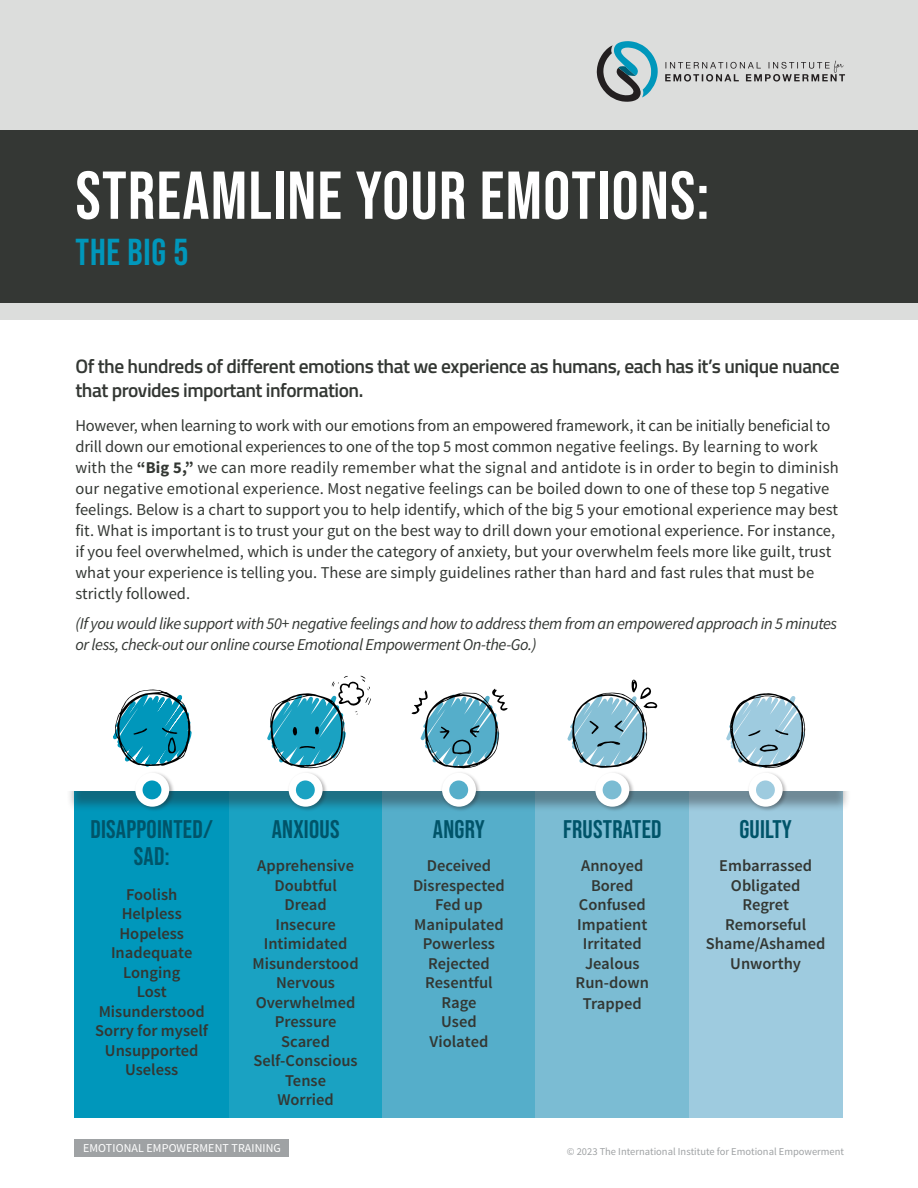
<style>
.page{position:relative;width:918px;height:1188px;background:#fff}
.page>*{position:absolute;margin:0;border:0;box-sizing:border-box;transform-origin:0 0}
._74_Content_gray_Bebas_Neue{font:67.5px "Bebas Neue";letter-spacing:.02em;color:#fff}
._74_Content_gray_Bebas_Neue-2{font:37.5px "Bebas Neue";letter-spacing:.02em;color:#0097bb}
.body_copy{font:25.5px/27px "Bebas Neue";letter-spacing:.01em;color:#005469;text-align:center}
._11_Subheader_gray_Titillium_Web{font:600 19.5px/24px "Titillium Web";letter-spacing:-.025em;color:#333733}
.body_copy-2{font:16.5px/21px "Source Sans Pro";color:#333733}
.body_copy-3{font:600 16.5px "Source Sans Pro";color:#333733}
.body_copy-4{font:italic 16.5px/21px "Source Sans Pro";letter-spacing:-.025em;color:#333733}
._8_10_Content_gray_Source_Sans_Pro{font:12px "Source Sans Pro";letter-spacing:.01em;color:#fff}
.body_copy-5{font:10.5px "Source Sans Pro";color:#9fa2a4}
.s1{font-weight:700}
</style>
<div class="page">
<div style="left:0;top:0;width:918px;height:320px;background:#dcdddc"></div>
<svg style="left:665px;top:61px;width:180px;height:21px"></svg>
<svg style="left:597px;top:41px;width:61px;height:61px"></svg>
<div style="left:0;top:130px;width:918px;height:173px;background:#333733"></div>
<div style="left:75px;top:1139px;width:214px;height:17px;background:#9fa2a4"></div>
<div style="left:75px;top:790px;width:154px;height:328px;background:#0097bb"></div>
<div style="left:229px;top:790px;width:153px;height:328px;background:#1aa2c2"></div>
<div style="left:382px;top:790px;width:154px;height:327px;background:#55aeca"></div>
<div style="left:536px;top:790px;width:153px;height:327px;background:#7bbcd3"></div>
<div style="left:689px;top:790px;width:153px;height:327px;background:#9ecbdf"></div>
<div style="left:66px;top:746px;width:785px;height:66px;background:#231f20;opacity:.38"></div>
<div style="left:75px;top:741px;width:767px;height:49px;background:#fff"></div>
<div style="left:49px;top:741px;width:34px;height:49px;background:#fff"></div>
<div style="left:835px;top:741px;width:34px;height:49px;background:#fff"></div>
<div style="left:134px;top:771px;width:41px;height:41px;background:#231f20;opacity:.35"></div>
<div style="left:135px;top:773px;width:34px;height:34px;background:#fff;border-radius:50%"></div>
<div style="left:287px;top:771px;width:41px;height:41px;background:#231f20;opacity:.35"></div>
<div style="left:289px;top:773px;width:34px;height:34px;background:#fff;border-radius:50%"></div>
<div style="left:441px;top:771px;width:41px;height:41px;background:#231f20;opacity:.35"></div>
<div style="left:442px;top:773px;width:34px;height:34px;background:#fff;border-radius:50%"></div>
<div style="left:594px;top:771px;width:41px;height:41px;background:#231f20;opacity:.35"></div>
<div style="left:595px;top:773px;width:34px;height:34px;background:#fff;border-radius:50%"></div>
<div style="left:747px;top:771px;width:41px;height:41px;background:#231f20;opacity:.35"></div>
<div style="left:749px;top:773px;width:34px;height:34px;background:#fff;border-radius:50%"></div>
<div style="left:143px;top:780px;width:18px;height:19px;background:#0097bb;border-radius:50%"></div>
<div style="left:296px;top:780px;width:19px;height:19px;background:#1aa2c2;border-radius:50%"></div>
<div style="left:449px;top:780px;width:19px;height:19px;background:#55aeca;border-radius:50%"></div>
<div style="left:603px;top:780px;width:19px;height:19px;background:#7bbcd3;border-radius:50%"></div>
<div style="left:756px;top:780px;width:19px;height:19px;background:#9ecbdf;border-radius:50%"></div>
<svg style="left:113px;top:689px;width:79px;height:78px"></svg>
<svg style="left:267px;top:676px;width:104px;height:92px"></svg>
<svg style="left:411px;top:688px;width:97px;height:80px"></svg>
<svg style="left:567px;top:679px;width:90px;height:89px"></svg>
<svg style="left:726px;top:693px;width:79px;height:75px"></svg>
<p class="_74_Content_gray_Bebas_Neue" style="left:76px;top:157px;width:635px">STREAMLINE YOUR EMOTIONS:</p>
<p class="_74_Content_gray_Bebas_Neue-2" style="left:76px;top:230px;width:115px">THE BIG 5</p>
<p class="_11_Subheader_gray_Titillium_Web" style="left:75px;top:353px;width:766px">Of the hundreds of different emotions that we experience as humans, each has it’s unique nuance that provides important information.</p>
<p class="body_copy-2" style="left:75px;top:416px;width:765px">However, when learning to work with our emotions from an empowered framework, it can be initially beneficial to drill down our emotional experiences to one of the top 5 most common negative feelings. By learning to work with the <span class="s1">“Big 5,”</span> we can more readily remember what the signal and antidote is in order to begin to diminish our negative emotional experience. Most negative feelings can be boiled down to one of these top 5 negative feelings. Below is a chart to support you to help identify, which of the big 5 your emotional experience may best fit. What is important is to trust your gut on the best way to drill down your emotional experience. For instance, if you feel overwhelmed, which is under the category of anxiety, but your overwhelm feels more like guilt, trust what your experience is telling you. These are simply guidelines rather than hard and fast rules that must be strictly followed.</p>
<p class="body_copy-4" style="left:75px;top:613px;width:763px">(If you would like support with 50+ negative feelings and how to address them from an empowered approach in 5 minutes or less, check-out our online course Emotional Empowerment On-the-Go.)</p>
<p class="body_copy" style="left:91px;top:815px;width:124px">DISAPPOINTED/<br>SAD:</p>
<p class="body_copy-3" style="left:126px;top:884px;width:53px">Foolish</p>
<p class="body_copy-3" style="left:122px;top:903px;width:62px">Helpless</p>
<p class="body_copy-3" style="left:119px;top:923px;width:66px">Hopeless</p>
<p class="body_copy-3" style="left:111px;top:942px;width:83px">Inadequate</p>
<p class="body_copy-3" style="left:123px;top:962px;width:59px">Longing</p>
<p class="body_copy-3" style="left:137px;top:981px;width:32px">Lost</p>
<p class="body_copy-3" style="left:99px;top:1001px;width:108px">Misunderstood</p>
<p class="body_copy-3" style="left:95px;top:1020px;width:114px">Sorry for myself</p>
<p class="body_copy-3" style="left:105px;top:1040px;width:95px">Unsupported</p>
<p class="body_copy-3" style="left:125px;top:1059px;width:55px">Useless</p>
<p class="body_copy" style="left:272px;top:815px;width:69px">ANXIOUS</p>
<p class="body_copy-3" style="left:257px;top:855px;width:98px">Apprehensive</p>
<p class="body_copy-3" style="left:274px;top:875px;width:64px">Doubtful</p>
<p class="body_copy-3" style="left:284px;top:894px;width:44px">Dread</p>
<p class="body_copy-3" style="left:275px;top:914px;width:62px">Insecure</p>
<p class="body_copy-3" style="left:264px;top:933px;width:85px">Intimidated</p>
<p class="body_copy-3" style="left:253px;top:953px;width:108px">Misunderstood</p>
<p class="body_copy-3" style="left:276px;top:972px;width:60px">Nervous</p>
<p class="body_copy-3" style="left:256px;top:992px;width:101px">Overwhelmed</p>
<p class="body_copy-3" style="left:275px;top:1011px;width:63px">Pressure</p>
<p class="body_copy-3" style="left:281px;top:1031px;width:50px">Scared</p>
<p class="body_copy-3" style="left:254px;top:1050px;width:106px">Self-Conscious</p>
<p class="body_copy-3" style="left:285px;top:1070px;width:42px">Tense</p>
<p class="body_copy-3" style="left:277px;top:1089px;width:58px">Worried</p>
<p class="body_copy" style="left:433px;top:815px;width:54px">ANGRY</p>
<p class="body_copy-3" style="left:427px;top:855px;width:66px">Deceived</p>
<p class="body_copy-3" style="left:413px;top:875px;width:93px">Disrespected</p>
<p class="body_copy-3" style="left:435px;top:894px;width:49px">Fed up</p>
<p class="body_copy-3" style="left:414px;top:914px;width:91px">Manipulated</p>
<p class="body_copy-3" style="left:423px;top:933px;width:74px">Powerless</p>
<p class="body_copy-3" style="left:428px;top:953px;width:63px">Rejected</p>
<p class="body_copy-3" style="left:425px;top:972px;width:69px">Resentful</p>
<p class="body_copy-3" style="left:442px;top:992px;width:36px">Rage</p>
<p class="body_copy-3" style="left:441px;top:1011px;width:37px">Used</p>
<p class="body_copy-3" style="left:430px;top:1031px;width:60px">Violated</p>
<p class="body_copy" style="left:563px;top:815px;width:100px">FRUSTRATED</p>
<p class="body_copy-3" style="left:581px;top:855px;width:64px">Annoyed</p>
<p class="body_copy-3" style="left:591px;top:875px;width:44px">Bored</p>
<p class="body_copy-3" style="left:579px;top:894px;width:68px">Confused</p>
<p class="body_copy-3" style="left:577px;top:914px;width:72px">Impatient</p>
<p class="body_copy-3" style="left:583px;top:933px;width:61px">Irritated</p>
<p class="body_copy-3" style="left:585px;top:953px;width:56px">Jealous</p>
<p class="body_copy-3" style="left:576px;top:972px;width:75px">Run-down</p>
<p class="body_copy-3" style="left:583px;top:993px;width:60px">Trapped</p>
<p class="body_copy" style="left:739px;top:815px;width:54px">GUILTY</p>
<p class="body_copy-3" style="left:719px;top:855px;width:94px">Embarrassed</p>
<p class="body_copy-3" style="left:731px;top:875px;width:71px">Obligated</p>
<p class="body_copy-3" style="left:742px;top:894px;width:48px">Regret</p>
<p class="body_copy-3" style="left:725px;top:914px;width:83px">Remorseful</p>
<p class="body_copy-3" style="left:706px;top:933px;width:121px">Shame/Ashamed</p>
<p class="body_copy-3" style="left:730px;top:953px;width:72px">Unworthy</p>
<p class="_8_10_Content_gray_Source_Sans_Pro" style="left:83px;top:1141px;width:199px">EMOTIONAL EMPOWERMENT TRAINING</p>
<p class="body_copy-5" style="left:567px;top:1145px;width:279px">© 2023 The International Institute for Emotional Empowerment</p>
</div>
